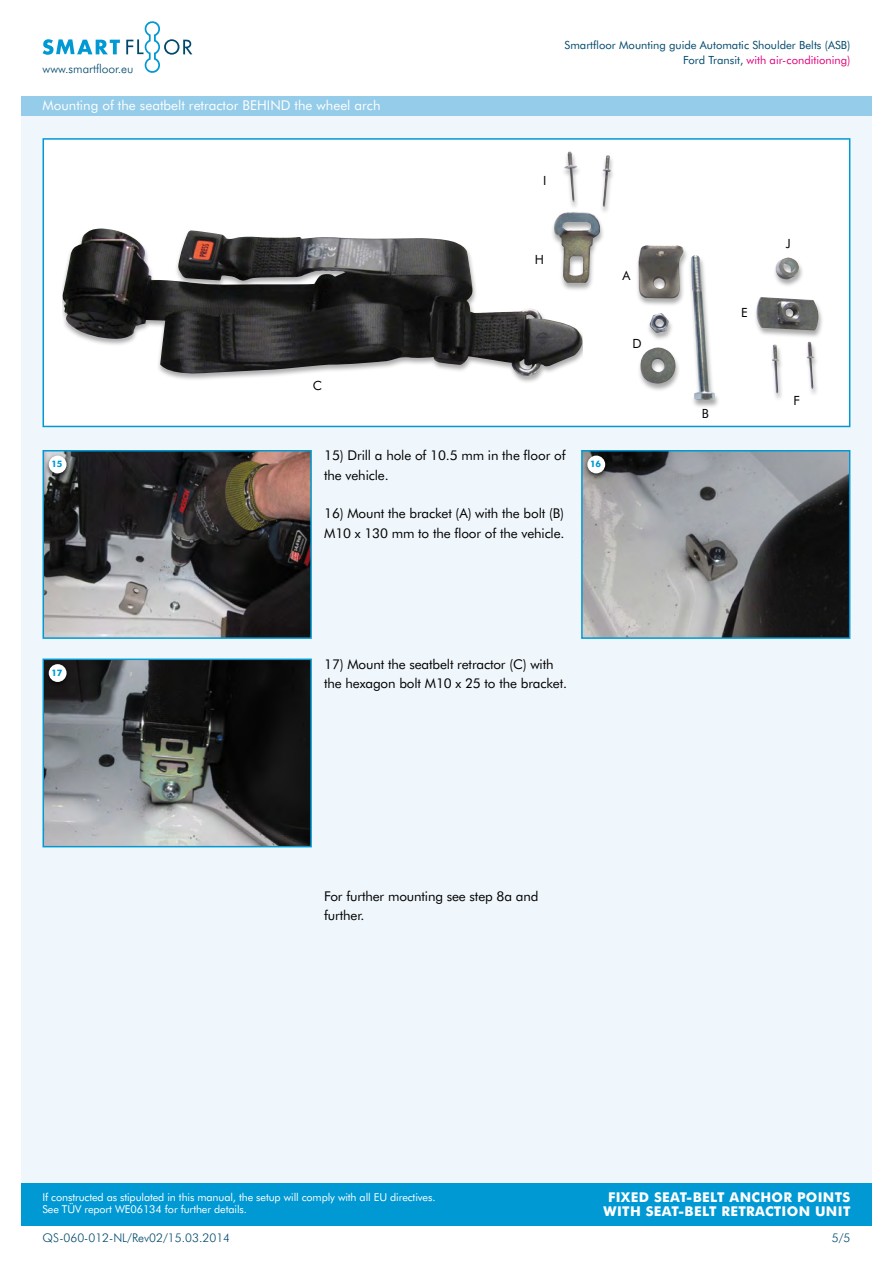
<style>
.page{position:relative;width:893px;height:1263px;background:#fff}
.page>*{position:absolute;margin:0;border:0;box-sizing:border-box;transform-origin:0 0}
.t1{font:13.5px/19.4px "Futura BT";letter-spacing:-.01em;color:#000}
.t2{font:700 13.5px/13.5px "Futura BT";letter-spacing:.025em;color:#fff;text-align:center}
.t3{font:13.5px "Futura BT";color:#fff}
.t4{font:12.75px "Futura BT";color:#000}
.t5{font:300 12px "Futura BT";color:#00496c}
.t6{font:11.25px/15px "Futura BT";color:#00496c;text-align:right}
.t7{font:10.8px/12.6px "Futura BT";letter-spacing:-.01em;color:#fff}
.t8{font:700 8.85px "Futura BT";color:#0099d4}
.s1{color:#e2007a}
</style>
<div class="page">
<div style="left:21px;top:96px;width:851px;height:1129px;background:#f0f7fc"></div>
<div style="left:42px;top:138px;width:809px;height:290px;background:#fff"></div>
<div style="left:63px;top:228px;width:519px;height:160px;background:#fff"></div>
<img style="left:63px;top:228px;width:520px;height:149px">
<div style="left:617px;top:228px;width:209px;height:181px;background:#fff"></div>
<img style="left:638px;top:245px;width:180px;height:155px">
<div style="left:520px;top:138px;width:118px;height:156px;background:#fff"></div>
<img style="left:554px;top:151px;width:57px;height:132px">
<svg style="left:42px;top:450px;width:270px;height:189px;background:#585454"></svg>
<svg style="left:42px;top:658px;width:270px;height:190px;background:#515657"></svg>
<svg style="left:581px;top:450px;width:270px;height:189px;background:#797d7f"></svg>
<svg style="left:43px;top:39px;width:77px;height:16px"></svg>
<svg style="left:126px;top:21px;width:66px;height:52px"></svg>
<div style="left:21px;top:96px;width:851px;height:19px;background:#94cce9"></div>
<div style="left:21px;top:1183px;width:851px;height:42px;background:#0099d4"></div>
<div style="left:44px;top:453px;width:27px;height:27px;background:#000;opacity:.75"></div>
<div style="left:49px;top:456px;width:18px;height:17px;background:#fff;border-radius:50%"></div>
<div style="left:583px;top:453px;width:27px;height:27px;background:#000;opacity:.75"></div>
<div style="left:587px;top:456px;width:18px;height:17px;background:#fff;border-radius:50%"></div>
<div style="left:44px;top:661px;width:27px;height:27px;background:#181617"></div>
<div style="left:49px;top:664px;width:18px;height:18px;background:#fff;border-radius:50%"></div>
<p class="t5" style="left:43px;top:61px;width:93px">www.smartfloor.eu</p>
<p class="t3" style="left:43px;top:97px;width:208px">Mounting of the seatbelt retractor behi</p>
<p class="t3" style="left:270px;top:97px;width:112px">nd the wheel arch</p>
<p class="t4" style="left:313px;top:377px;width:11px">C</p>
<p class="t6" style="left:565px;top:38px;width:287px">Smartfloor Mounting guide Automatic Shoulder Belts (ASB)<br>Ford Transit, <span class="s1">with air-conditioning)</span></p>
<p class="t4" style="left:543px;top:173px;width:5px">I</p>
<p class="t4" style="left:535px;top:252px;width:11px">H</p>
<p class="t4" style="left:622px;top:268px;width:9px">A</p>
<p class="t4" style="left:633px;top:335px;width:11px">D</p>
<p class="t4" style="left:741px;top:304px;width:8px">E</p>
<p class="t4" style="left:702px;top:406px;width:9px">B</p>
<p class="t4" style="left:786px;top:236px;width:6px">J</p>
<p class="t4" style="left:793px;top:392px;width:8px">F</p>
<p class="t8" style="left:51px;top:459px;width:13px">15</p>
<p class="t8" style="left:51px;top:667px;width:13px">17</p>
<p class="t1" style="left:324px;top:446px;width:243px">15) Drill a hole of 10.5 mm in the floor of the vehicle.</p>
<p class="t1" style="left:324px;top:504px;width:242px">16) Mount the bracket (A) with the bolt (B)<br>M10 x 130 mm to the floor of the vehicle.</p>
<p class="t8" style="left:590px;top:459px;width:13px">16</p>
<p class="t1" style="left:324px;top:654px;width:244px">17) Mount the seatbelt retractor (C) with the hexagon bolt M10 x 25 to the bracket.</p>
<p class="t1" style="left:324px;top:886px;width:216px">For further mounting see step 8a and further.</p>
<p class="t7" style="left:43px;top:1190px;width:395px">If constructed as stipulated in this manual, the setup will comply with all EU directives.<br>See TÜV report WE06134 for further details.</p>
<p class="t2" style="left:604px;top:1190px;width:248px">FIXED SEAT-BELT ANCHOR POINTS<br>WITH SEAT-BELT RETRACTION UNIT</p>
<p class="t5" style="left:43px;top:1230px;width:189px">QS-060-012-NL/Rev02/15.03.2014</p>
<p class="t5" style="left:832px;top:1230px;width:20px">5/5</p>
</div>
